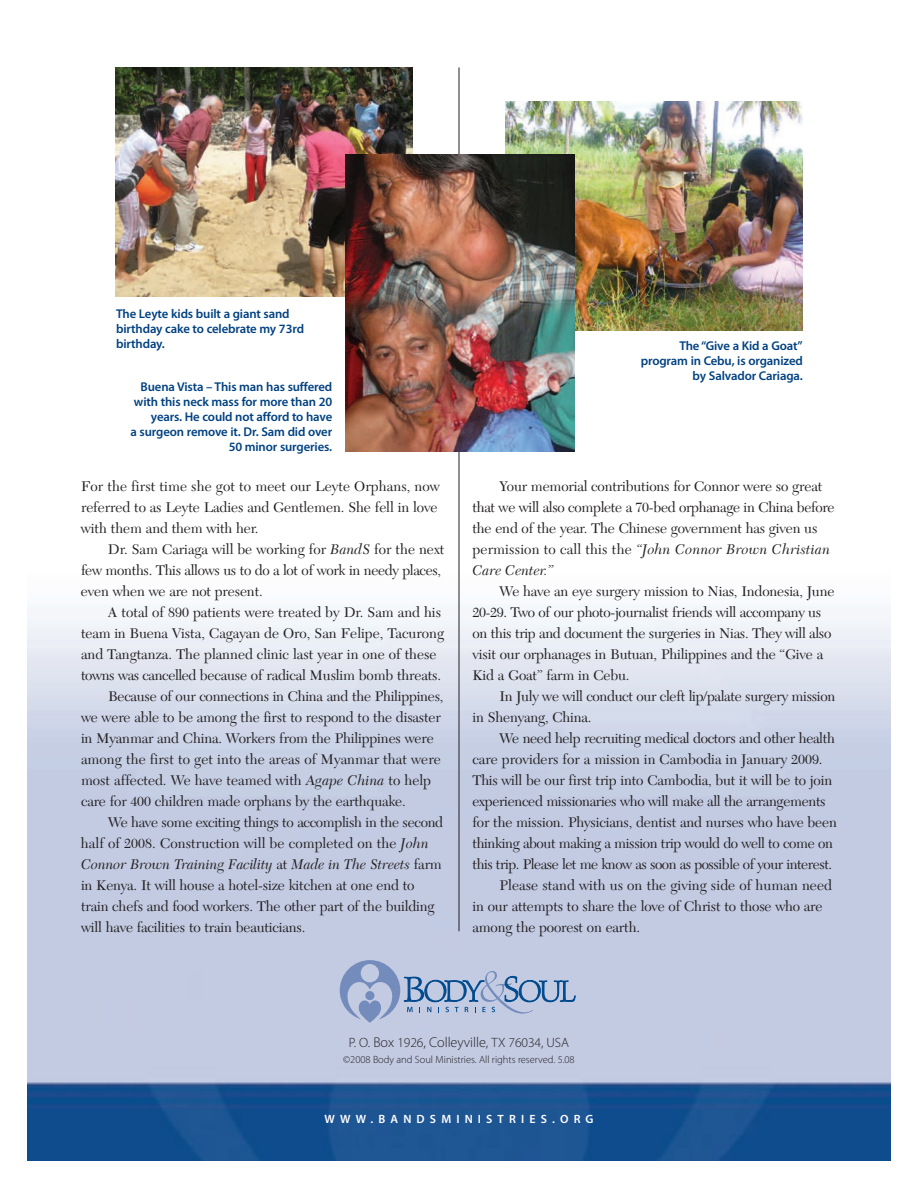
<style>
.page{position:relative;width:918px;height:1188px;background:#fff}
.page>*{position:absolute;margin:0;border:0;box-sizing:border-box;transform-origin:0 0}
.t1{font:14.7px/21px "New Caledonia";letter-spacing:-.01em;color:#231f20}
.t2{font:14.7px "New Caledonia";letter-spacing:-.03em;color:#231f20}
.t3{font:italic 14.7px "New Caledonia";letter-spacing:-.01em;color:#231f20}
.t4{font:300 13.5px "Myriad Pro";letter-spacing:-.005em;color:#231f20}
.t5{font:600 12.75px/15px "Myriad Pro";letter-spacing:-.01em;color:#014181;text-align:right}
.t6{font:600 12px "Myriad Pro";letter-spacing:.43em;color:#fff}
.t7{font:300 10.5px "Myriad Pro";letter-spacing:-.005em;color:#231f20}
.s1{font-style:italic}
.s2{font-size:13.8px}
.s3{font-style:normal}
.s4{font-size:14.25px}
</style>
<div class="page">
<img style="left:27px;top:452px;width:864px;height:709px">
<hr style="left:459px;top:67px;width:1px;height:864px;background:#231f20">
<svg style="left:340px;top:960px;width:235px;height:63px;background:#a8b8d6"></svg>
<img style="left:115px;top:68px;width:297px;height:229px">
<img style="left:506px;top:101px;width:297px;height:230px">
<img style="left:345px;top:155px;width:230px;height:297px">
<p class="t5" style="left:116px;top:306px;width:189px;text-align:left">The Leyte kids built a giant sand birthday cake to celebrate my 73rd birthday.</p>
<p class="t5" style="left:131px;top:379px;width:203px">Buena Vista – This man has suffered with this neck mass for more than 20 years. He could not afford to have<br>a surgeon remove it. Dr. Sam did over<br>50 minor surgeries.</p>
<p class="t1" style="left:81px;top:476px;width:360px">For the first time she got to meet our Leyte Orphans, now referred to as Leyte Ladies and Gentlemen. She fell in love with them and them with her.</p>
<p class="t1" style="left:81px;top:539px;width:365px;text-indent:27px">Dr. Sam Cariaga will be working for <span class="s1">BandS</span> for the next few months. This allows us to do a lot of work in needy places, even when we are not present.</p>
<p class="t1" style="left:108px;top:602px;width:335px">A total of <span class="s2">890</span> patients were treated by Dr. Sam and his</p>
<p class="t1" style="left:81px;top:623px;width:365px">team in Buena Vista, Cagayan de Oro, San Felipe, Tacurong</p>
<p class="t1" style="left:81px;top:644px;width:357px">and Tangtanza. The planned clinic last year in one of these</p>
<p class="t1" style="left:81px;top:665px;width:362px">towns was cancelled because of radical Muslim bomb threats.</p>
<p class="t1" style="left:108px;top:686px;width:337px">Because of our connections in China and the Philippines,</p>
<p class="t1" style="left:81px;top:707px;width:361px">we were able to be among the first to respond to the disaster</p>
<p class="t1" style="left:81px;top:728px;width:354px">in Myanmar and China. Workers from the Philippines were</p>
<p class="t1" style="left:81px;top:749px;width:361px">among the first to get into the areas of Myanmar that were</p>
<p class="t1" style="left:81px;top:770px;width:352px">most affected. We have teamed with <span class="s1">Agape China</span> to help</p>
<p class="t1" style="left:81px;top:791px;width:326px">care for <span class="s2">400</span> children made orphans by the earthquake.</p>
<p class="t1" style="left:108px;top:812px;width:337px">We have some exciting things to accomplish in the second</p>
<p class="t1" style="left:81px;top:833px;width:349px">half of <span class="s2">2008</span>. Construction will be completed on the <span class="s1">John</span></p>
<p class="t3" style="left:81px;top:856px;width:362px">Connor Brown Training Facility <span class="s3">at</span> Made in The Streets <span class="s3">farm</span></p>
<p class="t1" style="left:81px;top:875px;width:335px">in Kenya. It will house a hotel-size kitchen at one end to</p>
<p class="t1" style="left:81px;top:896px;width:355px">train chefs and food workers. The other part of the building</p>
<p class="t1" style="left:81px;top:917px;width:226px">will have facilities to train beauticians.</p>
<p class="t5" style="left:641px;top:339px;width:164px">The“Give a Kid a Goat” program in Cebu, is organized by Salvador Cariaga.</p>
<p class="t1" style="left:472px;top:476px;width:364px;text-indent:27px">Your memorial contributions for Connor were so great that we will also complete a <span class="s2">70</span>-bed orphanage in China before the end of the year. The Chinese government has given us permission to call this the <span class="s1">“John Connor Brown Christian Care Center.”</span></p>
<p class="t1" style="left:472px;top:581px;width:363px;text-indent:27px">We have an eye surgery mission to Nias, Indonesia, June <span class="s2">20-29</span>. Two of our photo-journalist friends will accompany us on this trip and document the surgeries in Nias. They will also visit our orphanages in Butuan, Philippines and the “Give a Kid a Goat” farm in Cebu.</p>
<p class="t1" style="left:472px;top:686px;width:364px;text-indent:27px">In July we will conduct our cleft lip/palate surgery mission in Shenyang, China.</p>
<p class="t1" style="left:499px;top:728px;width:337px">We need help recruiting medical doctors and other health</p>
<p class="t1" style="left:472px;top:749px;width:352px">care providers for a mission in Cambodia in January <span class="s2">2009</span>.</p>
<p class="t1" style="left:472px;top:770px;width:361px">This will be our first trip into Cambodia, but it will be to join</p>
<p class="t1" style="left:472px;top:791px;width:355px">experienced missionaries who will make all the arrangements</p>
<p class="t1" style="left:472px;top:812px;width:366px">for the mission. Physicians, dentist and nurses who have been</p>
<p class="t1" style="left:472px;top:833px;width:362px">thinking about making a mission trip would do well to come on</p>
<p class="t2" style="left:473px;top:855px;width:361px">this trip. Please let me know as soon as possible of your interest.</p>
<p class="t1" style="left:500px;top:875px;width:334px">Please stand with us on the giving side of human need</p>
<p class="t1" style="left:472px;top:896px;width:352px">in our attempts to share the love of Christ to those who are</p>
<p class="t1" style="left:472px;top:917px;width:169px">among the poorest on earth.</p>
<p class="t4" style="left:349px;top:1035px;width:222px">P. O. <span class="s4">Box</span> 1926<span class="s4">, Colleyville,</span> TX 76034, USA</p>
<p class="t7" style="left:343px;top:1054px;width:233px">©2008 Body and Soul Ministries. All rights reserved. 5.08</p>
<p class="t6" style="left:324px;top:1112px;width:271px">WWW.BANDSMINISTRIES.ORG</p>
</div>
